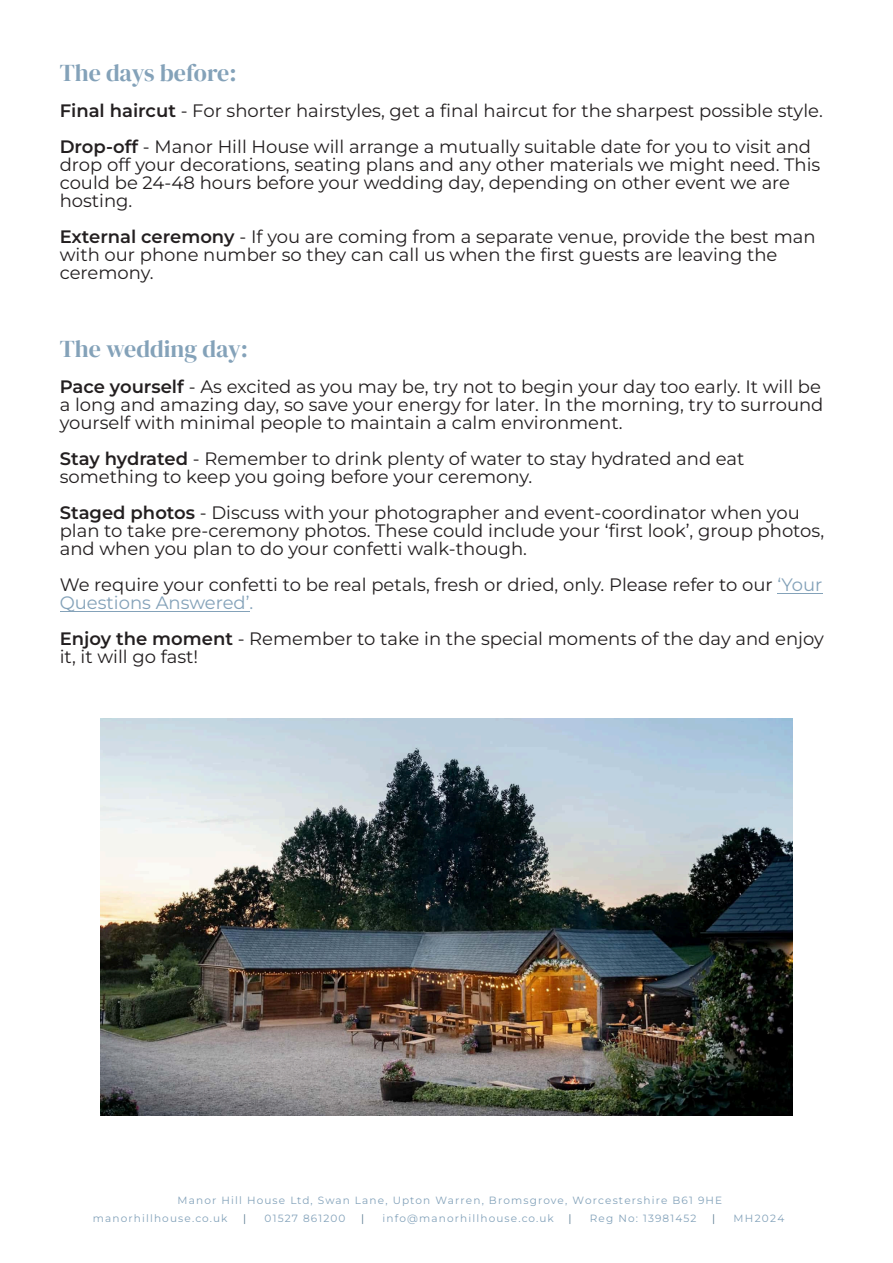
<style>
.page{position:relative;width:893px;height:1263px;background:#fff}
.page>*{position:absolute;margin:0;border:0;box-sizing:border-box;transform-origin:0 0}
.t1{font:24px "DM Serif Display";color:#84a2b9}
.t2{font:18px "Montserrat";color:#231f20}
.t3{font:18px "Montserrat";color:#84a2b9}
.t4{font:10.5px "Montserrat";letter-spacing:.11em;color:#83a2ba}
.t5{font:10.5px "Montserrat";color:#51758b}
.s1{font-weight:600}
.s2{color:#84a2b9}
</style>
<div class="page">
<hr style="left:777px;top:593px;width:45px;height:1px;background:#84a2b9">
<hr style="left:60px;top:611px;width:189px;height:1px;background:#84a2b9">
<img style="left:101px;top:719px;width:691px;height:396px">
<p class="t1" style="left:60px;top:56px;width:178px">The days before:</p>
<p class="t2" style="left:60px;top:99px;width:765px"><span class="s1">Final haircut</span> - For shorter hairstyles, get a final haircut for the sharpest possible style.</p>
<p class="t2" style="left:60px;top:135px;width:753px"><span class="s1">Drop-off</span> - Manor Hill House will arrange a mutually suitable date for you to visit and</p>
<p class="t2" style="left:60px;top:153px;width:762px">drop off your decorations, seating plans and any other materials we might need. This</p>
<p class="t2" style="left:60px;top:171px;width:732px">could be 24-48 hours before your wedding day, depending on other event we are</p>
<p class="t2" style="left:60px;top:189px;width:74px">hosting.</p>
<p class="t2" style="left:60px;top:225px;width:757px"><span class="s1">External ceremony</span> - If you are coming from a separate venue, provide the best man</p>
<p class="t2" style="left:60px;top:243px;width:719px">with our phone number so they can call us when the first guests are leaving the</p>
<p class="t2" style="left:60px;top:261px;width:96px">ceremony.</p>
<p class="t1" style="left:60px;top:332px;width:190px">The wedding day:</p>
<p class="t2" style="left:60px;top:375px;width:763px"><span class="s1">Pace yourself</span> - As excited as you may be, try not to begin your day too early. It will be</p>
<p class="t2" style="left:60px;top:393px;width:765px">a long and amazing day, so save your energy for later. In the morning, try to surround</p>
<p class="t2" style="left:60px;top:411px;width:564px">yourself with minimal people to maintain a calm environment.</p>
<p class="t2" style="left:60px;top:447px;width:686px"><span class="s1">Stay hydrated</span> - Remember to drink plenty of water to stay hydrated and eat</p>
<p class="t2" style="left:60px;top:465px;width:474px">something to keep you going before your ceremony.</p>
<p class="t2" style="left:60px;top:501px;width:742px"><span class="s1">Staged photos</span> - Discuss with your photographer and event-coordinator when you</p>
<p class="t2" style="left:60px;top:519px;width:766px">plan to take pre-ceremony photos. These could include your ‘first look’, group photos,</p>
<p class="t2" style="left:60px;top:537px;width:469px">and when you plan to do your confetti walk-though.</p>
<p class="t2" style="left:60px;top:573px;width:764px">We require your confetti to be real petals, fresh or dried, only. Please refer to our <span class="s2">‘Your</span></p>
<p class="t3" style="left:60px;top:591px;width:195px">Questions Answered’.</p>
<p class="t2" style="left:60px;top:627px;width:766px"><span class="s1">Enjoy the moment</span> - Remember to take in the special moments of the day and enjoy</p>
<p class="t2" style="left:60px;top:645px;width:140px">it, it will go fast!</p>
<p class="t4" style="left:178px;top:1194px;width:546px">Manor Hill House Ltd, Swan Lane, Upton Warren, Bromsgrove, Worcestershire B61 9HE</p>
<p class="t4" style="left:93px;top:1212px;width:136px">manorhillhouse.co.uk</p>
<p class="t5" style="left:243px;top:1212px;width:5px">|</p>
<p class="t4" style="left:265px;top:1212px;width:82px">01527 861200</p>
<p class="t5" style="left:361px;top:1212px;width:5px">|</p>
<p class="t4" style="left:383px;top:1212px;width:173px">info@manorhillhouse.co.uk</p>
<p class="t5" style="left:568px;top:1212px;width:5px">|</p>
<p class="t4" style="left:590px;top:1212px;width:108px">Reg No: 13981452</p>
<p class="t5" style="left:712px;top:1212px;width:5px">|</p>
<p class="t4" style="left:733px;top:1212px;width:52px">MH2024</p>
</div>
